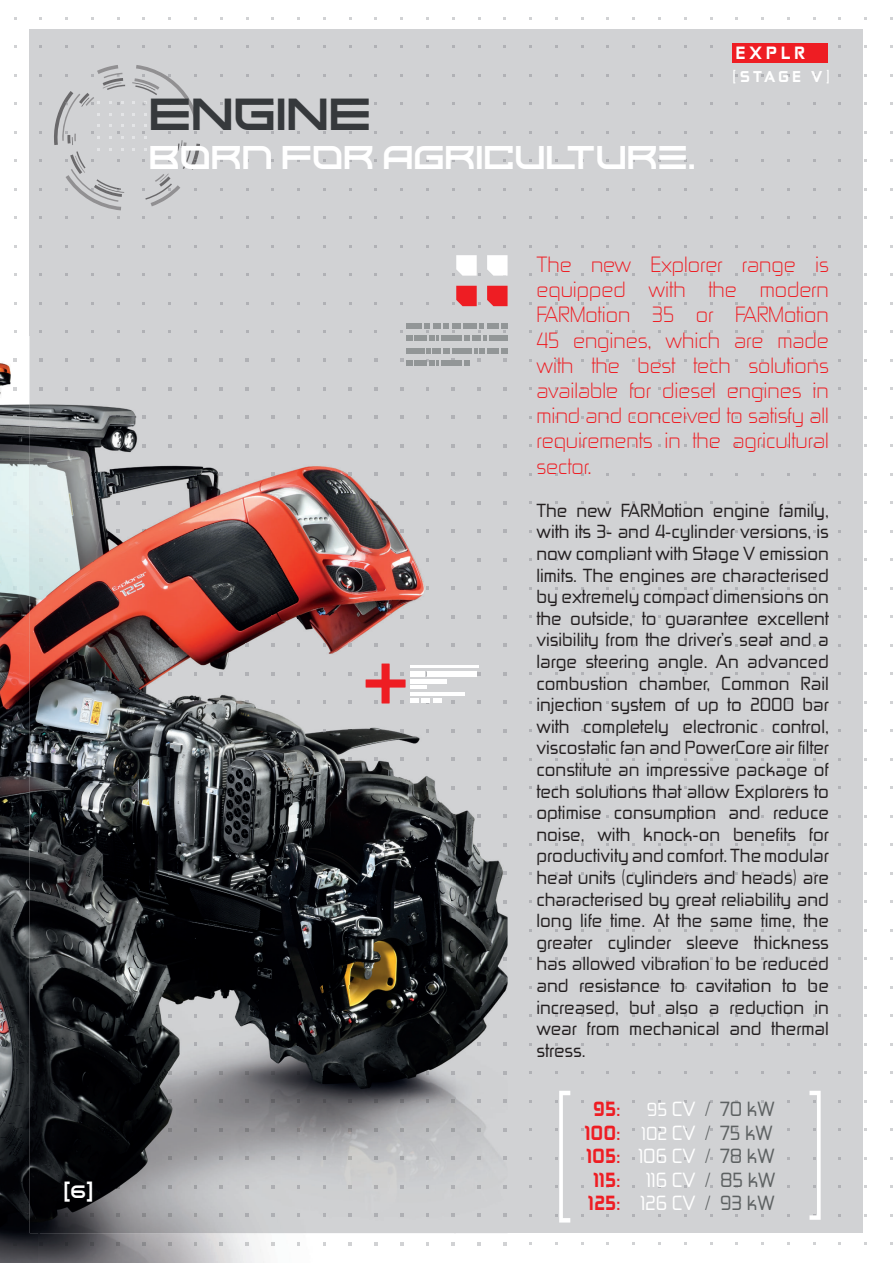
<style>
.page{position:relative;width:893px;height:1263px;background:#fff}
.page>*{position:absolute;margin:0;border:0;box-sizing:border-box;transform-origin:0 0}
.t1{font:45px "Kusanagi";color:#36393c}
.t2{font:33px "Kusanagi";color:#fff}
.t3{font:21px/25.2px "Zekton Lt";color:#ee1d23;text-align:justify}
.t4{font:19.5px/23.4px "Zekton Rg Regular 3";color:#5d6162;text-align:justify}
.t5{font:19.5px/23.4px "Zekton Rg Regular 3";color:#fff;text-align:right}
.t6{font:19.5px "Zekton Hv";color:#ee1d23}
.t7{font:18px/21.6px "Zekton Rg Regular 3";color:#231f20;text-align:justify}
.t8{font:18px "Kusanagi";color:#fff}
.t9{font:16.95px "Zekton Hv";letter-spacing:.2em;color:#fff;scale:1.06 1}
.t10{font:15px "Zekton Hv";letter-spacing:.185em;color:#fff;scale:1.06 1}
.s1{font-size:18px;color:#fff}
.s2{color:#fff}
.s3{font-family:"Zekton Hv";color:#ee1d23}
.s4{color:#5d6162}
</style>
<div class="page">
<div style="left:30px;top:30px;width:833px;height:1203px;background:#d1d2d4"></div>
<svg style="left:143px;top:174px;width:37px;height:32px"></svg>
<svg style="left:54px;top:65px;width:71px;height:80px"></svg>
<svg style="left:65px;top:151px;width:56px;height:59px"></svg>
<svg style="left:132px;top:65px;width:66px;height:74px"></svg>
<svg style="left:177px;top:140px;width:23px;height:30px"></svg>
<svg style="left:555px;top:1091px;width:15px;height:132px"></svg>
<svg style="left:809px;top:1091px;width:12px;height:129px"></svg>
<div style="left:732px;top:43px;width:96px;height:19px;background:#ee1d23"></div>
<div style="left:452px;top:323px;width:8px;height:5px;background:#929697"></div>
<div style="left:463px;top:323px;width:14px;height:5px;background:#929697"></div>
<div style="left:487px;top:323px;width:12px;height:5px;background:#929697"></div>
<svg style="left:501px;top:323px;width:6px;height:10px"></svg>
<svg style="left:452px;top:255px;width:28px;height:21px"></svg>
<svg style="left:487px;top:255px;width:20px;height:21px"></svg>
<svg style="left:452px;top:286px;width:28px;height:20px"></svg>
<svg style="left:487px;top:286px;width:20px;height:20px"></svg>
<img style="left:0;top:336px;width:39px;height:927px">
<img style="left:39px;top:1233px;width:468px;height:30px">
<img style="left:30px;top:336px;width:477px;height:897px">
<svg style="left:366px;top:703px;width:39px;height:1px"></svg>
<img style="left:366px;top:664px;width:39px;height:39px">
<img style="left:410px;top:666px;width:69px;height:2px">
<img style="left:410px;top:671px;width:15px;height:6px">
<img style="left:428px;top:671px;width:49px;height:6px">
<img style="left:410px;top:680px;width:37px;height:4px">
<img style="left:410px;top:685px;width:16px;height:4px">
<svg style="left:410px;top:699px;width:32px;height:5px"></svg>
<img style="left:410px;top:692px;width:54px;height:4px">
<img style="left:489px;top:336px;width:18px;height:5px">
<svg style="left:464px;top:323px;width:23px;height:18px"></svg>
<img style="left:455px;top:336px;width:6px;height:5px">
<svg style="left:430px;top:323px;width:25px;height:18px"></svg>
<svg style="left:400px;top:323px;width:30px;height:18px"></svg>
<img style="left:406px;top:348px;width:18px;height:5px">
<svg style="left:427px;top:348px;width:22px;height:5px"></svg>
<img style="left:452px;top:348px;width:20px;height:5px">
<svg style="left:475px;top:348px;width:32px;height:5px"></svg>
<svg style="left:464px;top:361px;width:6px;height:5px"></svg>
<img style="left:442px;top:361px;width:19px;height:5px">
<svg style="left:429px;top:361px;width:10px;height:5px"></svg>
<svg style="left:400px;top:359px;width:29px;height:7px"></svg>
<p class="t8" style="left:64px;top:1179px;width:31px">(6)</p>
<h1 class="t1" style="left:149px;top:81px;width:224px">ENGINE</h1>
<h2 class="t2" style="left:149px;top:134px;width:548px">BORN FOR AGRICULTURE.</h2>
<p class="t9" style="left:735px;top:45px;width:67px">EXPLR</p>
<p class="t10" style="left:732px;top:70px;width:93px">[STAGE V]</p>
<p class="t3" style="left:536px;top:253px;width:294px">The new Explorer range is equipped with the modern FARMotion 35 or FARMotion 45 engines, which are made with the best tech solutions available for diesel engines in mind and conceived to satisfy all requirements in the agricultural sector.</p>
<p class="t7" style="left:536px;top:500px;width:294px">The new FARMotion engine family, with its 3- and 4-cylinder versions, is now compliant with Stage V emission limits. The engines are characterised by extremely compact dimensions on the outside, to guarantee excellent visibility from the driver’s seat and a large steering angle. An advanced combustion chamber, Common Rail injection system of up to 2000 bar with completely electronic control, viscostatic fan and PowerCore air filter constitute an impressive package of tech solutions that allow Explorers to optimise consumption and reduce noise, with knock-on benefits for productivity and comfort. The modular heat units (cylinders and heads) are characterised by great reliability and long life time. At the same time, the greater cylinder sleeve thickness has allowed vibration to be reduced and resistance to cavitation to be increased, but also a reduction in wear from mechanical and thermal stress.</p>
<p class="t4" style="left:585px;top:1099px;width:191px;text-indent:62px"><span class="s1">95</span> <span class="s2">CV</span> / 70 kW <span class="s3">100:</span> <span class="s1">102</span> <span class="s2">CV</span> / 75 kW <span class="s3">105:</span> <span class="s2">106 CV</span> / 78 kW</p>
<p class="t6" style="left:593px;top:1171px;width:29px">115:</p>
<p class="t6" style="left:593px;top:1100px;width:29px">95:</p>
<p class="t5" style="left:588px;top:1169px;width:189px">116 CV <span class="s4">/ 85 kW<br></span><span class="s3">125:</span> 126 CV <span class="s4">/ 93 kW</span></p>
</div>
